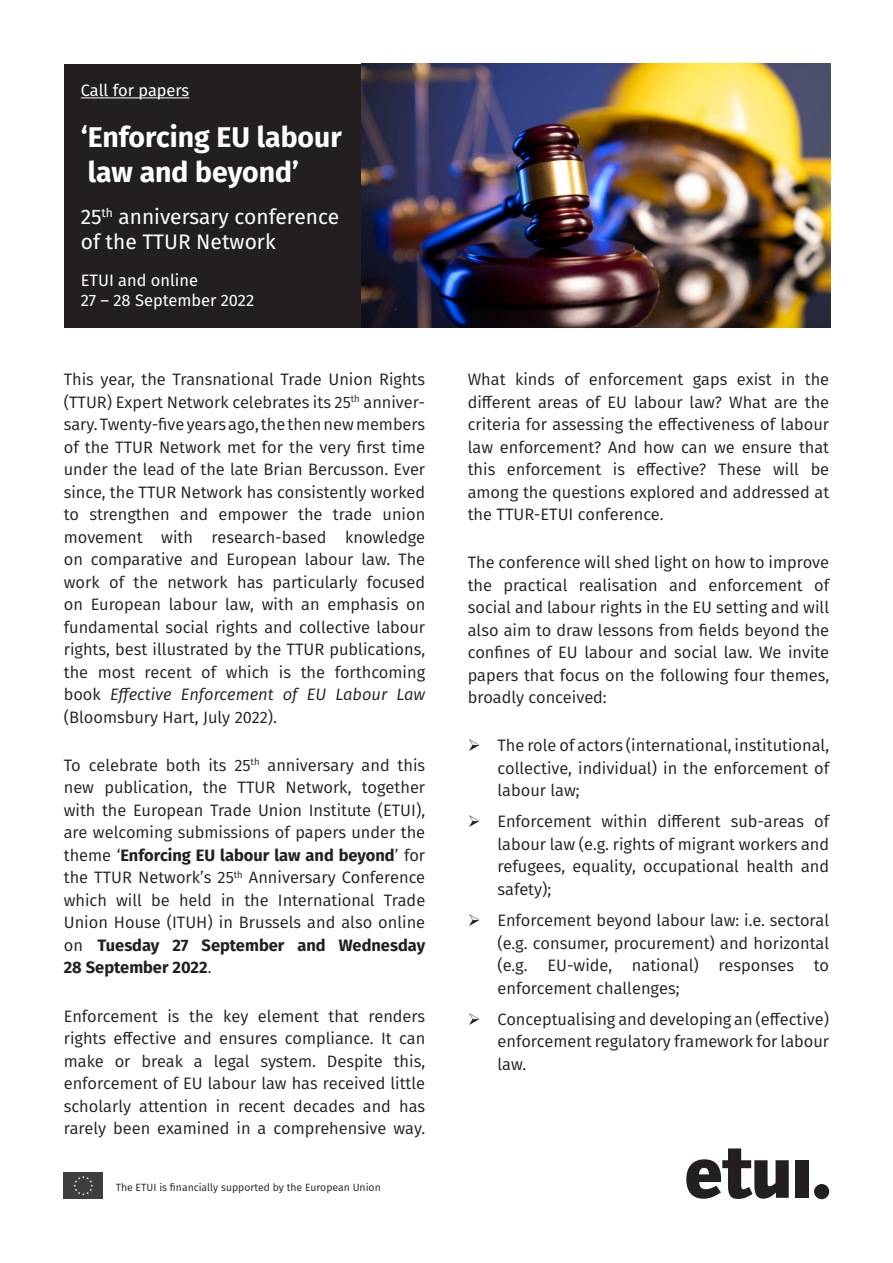
<style>
.page{position:relative;width:893px;height:1263px;background:#fff}
.page>*{position:absolute;margin:0;border:0;box-sizing:border-box;transform-origin:0 0}
.t1{font:700 28.5px/34.2px "Fira Sans";color:#fff}
.t2{font:21px/25.2px "Fira Sans";color:#fff}
.TXT_courant{font:16.5px/22.5px "Fira Sans";color:#231f20;text-align:justify}
.t3{font:16.5px "Fira Sans";color:#fff}
._03_-_page_n_2__flag{font:10.5px "Fira Sans";color:#231f20}
.s1{font-style:italic}
.s2{font-weight:700}
</style>
<div class="page">
<div style="left:64px;top:64px;width:297px;height:263px;background:#231f20"></div>
<svg style="left:686px;top:1148px;width:103px;height:51px"></svg>
<div style="left:796px;top:1160px;width:13px;height:38px;background:#231f20"></div>
<div style="left:814px;top:1184px;width:15px;height:15px;background:#231f20;border-radius:50%"></div>
<div style="left:64px;top:1172px;width:39px;height:27px;background:#3e3e3f"></div>
<svg style="left:73px;top:1176px;width:20px;height:19px"></svg>
<hr style="left:81px;top:97px;width:108px;height:1px;background:#fff">
<img style="left:361px;top:64px;width:470px;height:263px">
<p class="t3" style="left:81px;top:78px;width:110px">Call for papers</p>
<p class="t1" style="left:81px;top:118px;width:263px">‘Enforcing EU labour law and beyond’</p>
<p class="t2" style="left:81px;top:203px;width:260px">25<sup>th</sup> anniversary conference of the TTUR Network</p>
<p class="t3" style="left:81px;top:268px;width:119px">ETUI and online</p>
<p class="t3" style="left:81px;top:287px;width:175px">27 – 28 September 2022</p>
<p class="TXT_courant" style="left:64px;top:368px;width:363px">This year, the Transnational Trade Union Rights (TTUR) Expert Network celebrates its 25<sup>th</sup> anniver&shy;sary. Twenty-five years ago, the then new members of the TTUR Network met for the very first time under the lead of the late Brian Bercusson. Ever since, the TTUR Network has consistently worked to strengthen and empower the trade union movement with research-based knowledge on comparative and European labour law. The work of the network has particularly focused on European labour law, with an emphasis on fundamental social rights and collective labour rights, best illustrated by the TTUR publications, the most recent of which is the forthcoming book <span class="s1">Effective Enforcement of EU Labour Law </span>(Bloomsbury Hart, July 2022).</p>
<p class="TXT_courant" style="left:64px;top:753px;width:363px">To celebrate both its 25<sup>th</sup> anniversary and this new publication, the TTUR Network, together with the European Trade Union Institute (ETUI), are welcoming submissions of papers under the theme ‘<span class="s2">Enforcing EU labour law and beyond</span>’ for the TTUR Network’s 25<sup>th</sup> Anniversary Conference which will be held in the International Trade Union House (ITUH) in Brussels and also online on <span class="s2">Tuesday 27 September and Wednesday 28 September 2022</span>.</p>
<p class="TXT_courant" style="left:64px;top:1004px;width:363px">Enforcement is the key element that renders rights effective and ensures compliance. It can make or break a legal system. Despite this, enforcement of EU labour law has received little scholarly attention in recent decades and has rarely been examined in a comprehensive way.</p>
<p class="_03_-_page_n_2__flag" style="left:116px;top:1179px;width:267px">The ETUI is financially supported by the European Union</p>
<p class="TXT_courant" style="left:468px;top:368px;width:363px">What kinds of enforcement gaps exist in the different areas of EU labour law? What are the criteria for assessing the effectiveness of labour law enforcement? And how can we ensure that this enforcement is effective? These will be among the questions explored and addressed at the TTUR-ETUI conference.</p>
<p class="TXT_courant" style="left:468px;top:551px;width:363px">The conference will shed light on how to improve the practical realisation and enforcement of social and labour rights in the EU setting and will also aim to draw lessons from fields beyond the confines of EU labour and social law. We invite papers that focus on the following four themes, broadly conceived:</p>
<p class="TXT_courant" style="left:497px;top:734px;width:333px;text-indent:-30px">➢ The role of actors (international, institutional, collective, individual) in the enforcement of labour law;</p>
<p class="TXT_courant" style="left:497px;top:810px;width:333px;text-indent:-30px">➢ Enforcement within different sub-areas of labour law (e.g. rights of migrant workers and refugees, equality, occupational health and safety);</p>
<p class="TXT_courant" style="left:497px;top:908px;width:333px;text-indent:-30px">➢ Enforcement beyond labour law: i.e. sectoral (e.g. consumer, procurement) and horizontal (e.g. EU-wide, national) responses to enforcement challenges;</p>
<p class="TXT_courant" style="left:497px;top:1007px;width:333px;text-indent:-30px">➢ Conceptualising and developing an (effective) enforcement regulatory framework for labour law.</p>
</div>
